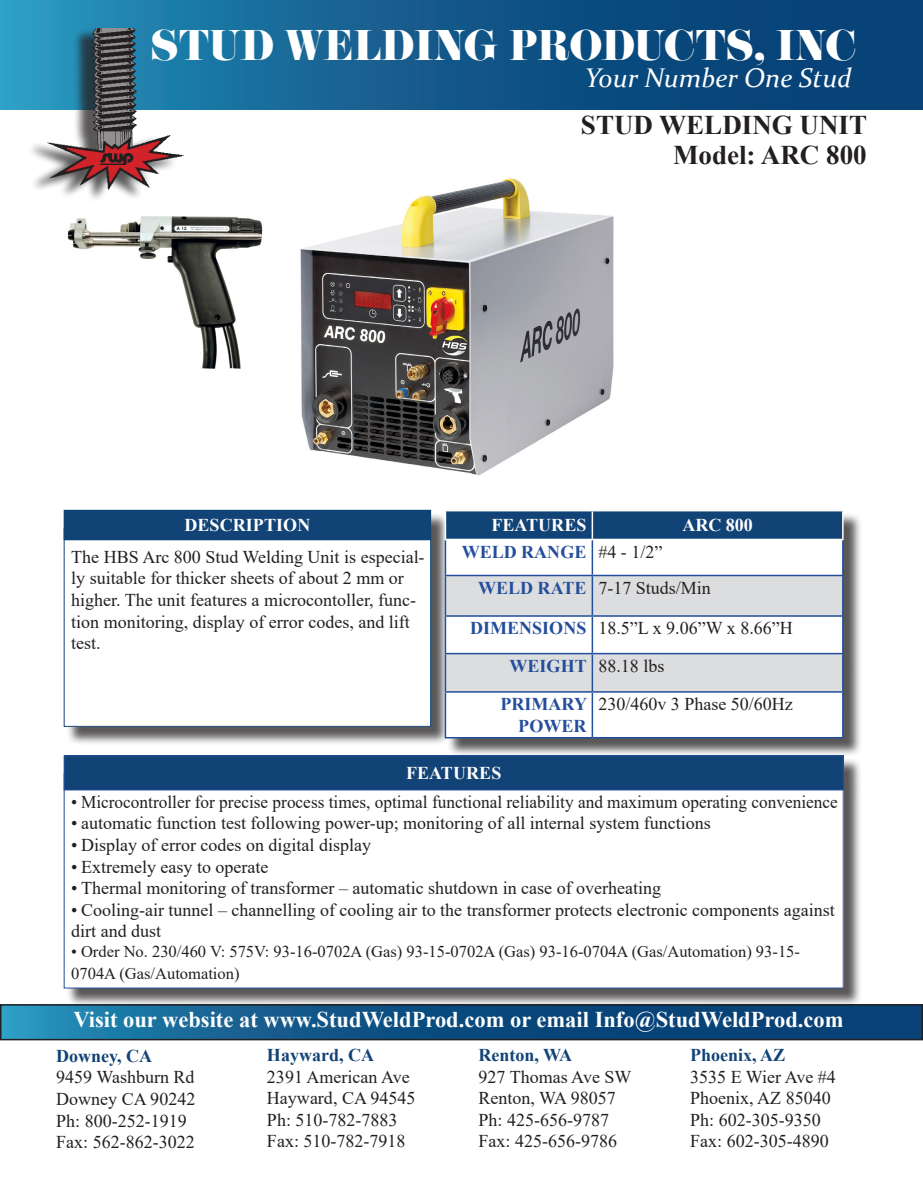
<style>
.page{position:relative;width:923px;height:1193px;background:#fff}
.page>*{position:absolute;margin:0;border:0;box-sizing:border-box;transform-origin:0 0}
.t1{font:37.5px "Eloquent JF Small Caps Pro";color:#fff}
.t2{font:700 27px "Times New Roman";color:#231f20}
.t3{font:italic 27px "Constantia";color:#fff}
.t4{font:700 22.5px "Times New Roman";color:#fff}
.t5{font:18px/21.6px "Times New Roman";color:#231f20}
.t6{font:18px "Times New Roman";color:#231f20;scale:.96 1}
.t7{font:700 18px/21.6px "Times New Roman";color:#244e9c;text-align:right}
.t8{font:700 18px "Times New Roman";color:#114376}
.t9{font:700 18px "Times New Roman";letter-spacing:.005em;color:#fff}
.t10{font:16.5px/21.6px "Times New Roman";color:#231f20}
</style>
<div class="page">
<svg style="left:0;top:0;width:922px;height:110px;background:#11598a"></svg>
<svg style="left:3px;top:1007px;width:916px;height:30px;background:#0f5687"></svg>
<div style="left:66px;top:757px;width:796px;height:250px;background:#231f20;opacity:.75"></div>
<div style="left:64px;top:773px;width:779px;height:215px;background:#fff"></div>
<div style="left:64px;top:755px;width:779px;height:35px;background:#114376"></div>
<div style="left:64px;top:755px;width:779px;height:35px;border:1px solid #244e9c"></div>
<img style="left:300px;top:178px;width:314px;height:298px">
<div style="left:66px;top:512px;width:383px;height:233px;background:#231f20;opacity:.75"></div>
<div style="left:64px;top:528px;width:366px;height:198px;background:#fff"></div>
<div style="left:64px;top:510px;width:366px;height:30px;background:#114376"></div>
<div style="left:447px;top:512px;width:415px;height:245px;background:#231f20;opacity:.75"></div>
<svg style="left:446px;top:540px;width:396px;height:197px"></svg>
<svg style="left:445px;top:576px;width:397px;height:115px;fill:#dcdddf"></svg>
<hr style="left:444px;top:540px;width:2px;height:34px;background:#244e9c">
<hr style="left:591px;top:540px;width:2px;height:34px;background:#244e9c">
<hr style="left:842px;top:540px;width:1px;height:34px;background:#244e9c">
<hr style="left:444px;top:574px;width:148px;height:2px;background:#244e9c">
<hr style="left:444px;top:576px;width:2px;height:39px;background:#244e9c">
<hr style="left:592px;top:574px;width:251px;height:2px;background:#244e9c">
<hr style="left:591px;top:576px;width:2px;height:39px;background:#244e9c">
<hr style="left:842px;top:576px;width:1px;height:39px;background:#244e9c">
<hr style="left:444px;top:615px;width:148px;height:1px;background:#244e9c">
<hr style="left:444px;top:617px;width:2px;height:36px;background:#244e9c">
<hr style="left:592px;top:615px;width:251px;height:1px;background:#244e9c">
<hr style="left:591px;top:617px;width:2px;height:36px;background:#244e9c">
<hr style="left:842px;top:617px;width:1px;height:36px;background:#244e9c">
<hr style="left:444px;top:653px;width:148px;height:1px;background:#244e9c">
<hr style="left:444px;top:654px;width:2px;height:37px;background:#244e9c">
<hr style="left:592px;top:653px;width:251px;height:1px;background:#244e9c">
<hr style="left:591px;top:654px;width:2px;height:37px;background:#244e9c">
<hr style="left:842px;top:654px;width:1px;height:37px;background:#244e9c">
<hr style="left:444px;top:691px;width:148px;height:1px;background:#244e9c">
<hr style="left:444px;top:692px;width:2px;height:45px;background:#244e9c">
<hr style="left:592px;top:691px;width:251px;height:1px;background:#244e9c">
<hr style="left:591px;top:692px;width:2px;height:45px;background:#244e9c">
<hr style="left:842px;top:692px;width:1px;height:45px;background:#244e9c">
<hr style="left:444px;top:737px;width:148px;height:1px;background:#244e9c">
<hr style="left:592px;top:737px;width:251px;height:1px;background:#244e9c">
<hr style="left:444px;top:511px;width:2px;height:27px;background:#fff">
<svg style="left:445px;top:510px;width:398px;height:28px;background:#1e4d7d"></svg>
<hr style="left:444px;top:538px;width:148px;height:2px;background:#fff">
<hr style="left:592px;top:538px;width:251px;height:2px;background:#fff">
<img style="left:67px;top:216px;width:196px;height:152px">
<div style="left:27px;top:27px;width:150px;height:177px;background:#231f20;opacity:.75"></div>
<img style="left:45px;top:28px;width:139px;height:163px">
<p class="t1" style="left:151px;top:19px;width:707px">STUD WELDING PRODUCTS, INC</p>
<p class="t3" style="left:585px;top:60px;width:268px">Your Number One Stud</p>
<p class="t2" style="left:581px;top:105px;width:288px">STUD WELDING UNIT</p>
<p class="t2" style="left:673px;top:135px;width:195px">Model: ARC 800</p>
<p class="t9" style="left:184px;top:512px;width:127px">DESCRIPTION</p>
<p class="t9" style="left:491px;top:512px;width:96px">FEATURES</p>
<p class="t9" style="left:682px;top:512px;width:72px">ARC 800</p>
<p class="t7" style="left:462px;top:540px;width:126px">WELD RANGE</p>
<p class="t5" style="left:598px;top:540px;width:65px">#4 - 1/2”</p>
<p class="t7" style="left:478px;top:576px;width:110px">WELD RATE</p>
<p class="t5" style="left:598px;top:576px;width:114px">7-17 Studs/Min</p>
<p class="t7" style="left:470px;top:617px;width:118px">DIMENSIONS</p>
<p class="t5" style="left:598px;top:617px;width:196px">18.5”L x 9.06”W x 8.66”H</p>
<p class="t7" style="left:509px;top:654px;width:79px">WEIGHT</p>
<p class="t5" style="left:598px;top:654px;width:68px">88.18 lbs</p>
<p class="t7" style="left:500px;top:692px;width:88px">PRIMARY<br>POWER</p>
<p class="t5" style="left:598px;top:693px;width:196px">230/460v 3 Phase 50/60Hz</p>
<p class="t5" style="left:71px;top:545px;width:355px">The HBS Arc 800 Stud Welding Unit is especial&shy;ly suitable for thicker sheets of about 2 mm or higher. The unit features a microcontoller, func&shy;tion monitoring, display of error codes, and lift test.</p>
<p class="t9" style="left:406px;top:760px;width:97px">FEATURES</p>
<p class="t6" style="left:71px;top:789px;width:800px">• Microcontroller for precise process times, optimal functional reliability and maximum operating convenience</p>
<p class="t5" style="left:71px;top:812px;width:641px">• automatic function test following power-up; monitoring of all internal system functions</p>
<p class="t5" style="left:71px;top:833px;width:301px">• Display of error codes on digital display</p>
<p class="t5" style="left:71px;top:855px;width:199px">• Extremely easy to operate</p>
<p class="t5" style="left:71px;top:876px;width:591px">• Thermal monitoring of transformer – automatic shutdown in case of overheating</p>
<p class="t5" style="left:71px;top:898px;width:765px">• Cooling-air tunnel – channelling of cooling air to the transformer protects electronic components against dirt and dust</p>
<p class="t10" style="left:71px;top:940px;width:730px">• Order No. 230/460 V: 575V: 93-16-0702A (Gas) 93-15-0702A (Gas) 93-16-0704A (Gas/Automation) 93-15-<br>0704A (Gas/Automation)</p>
<p class="t4" style="left:73px;top:1003px;width:771px">Visit our website at www.StudWeldProd.com or email Info@StudWeldProd.com</p>
<p class="t8" style="left:56px;top:1042px;width:97px">Downey, CA</p>
<p class="t5" style="left:56px;top:1065px;width:140px">9459 Washburn Rd</p>
<p class="t5" style="left:56px;top:1087px;width:140px">Downey CA 90242</p>
<p class="t5" style="left:56px;top:1109px;width:132px">Ph: 800-252-1919</p>
<p class="t5" style="left:56px;top:1130px;width:140px">Fax: 562-862-3022</p>
<p class="t8" style="left:267px;top:1042px;width:108px">Hayward, CA</p>
<p class="t5" style="left:267px;top:1065px;width:144px">2391 American Ave</p>
<p class="t5" style="left:267px;top:1086px;width:150px">Hayward, CA 94545</p>
<p class="t5" style="left:267px;top:1108px;width:132px">Ph: 510-782-7883</p>
<p class="t5" style="left:267px;top:1130px;width:140px">Fax: 510-782-7918</p>
<p class="t8" style="left:478px;top:1042px;width:95px">Renton, WA</p>
<p class="t5" style="left:478px;top:1065px;width:154px">927 Thomas Ave SW</p>
<p class="t5" style="left:478px;top:1086px;width:139px">Renton, WA 98057</p>
<p class="t5" style="left:478px;top:1108px;width:132px">Ph: 425-656-9787</p>
<p class="t5" style="left:478px;top:1130px;width:140px">Fax: 425-656-9786</p>
<p class="t8" style="left:690px;top:1042px;width:97px">Phoenix, AZ</p>
<p class="t5" style="left:690px;top:1065px;width:147px">3535 E Wier Ave #4</p>
<p class="t5" style="left:690px;top:1086px;width:142px">Phoenix, AZ 85040</p>
<p class="t5" style="left:690px;top:1108px;width:132px">Ph: 602-305-9350</p>
<p class="t5" style="left:690px;top:1130px;width:140px">Fax: 602-305-4890</p>
</div>
